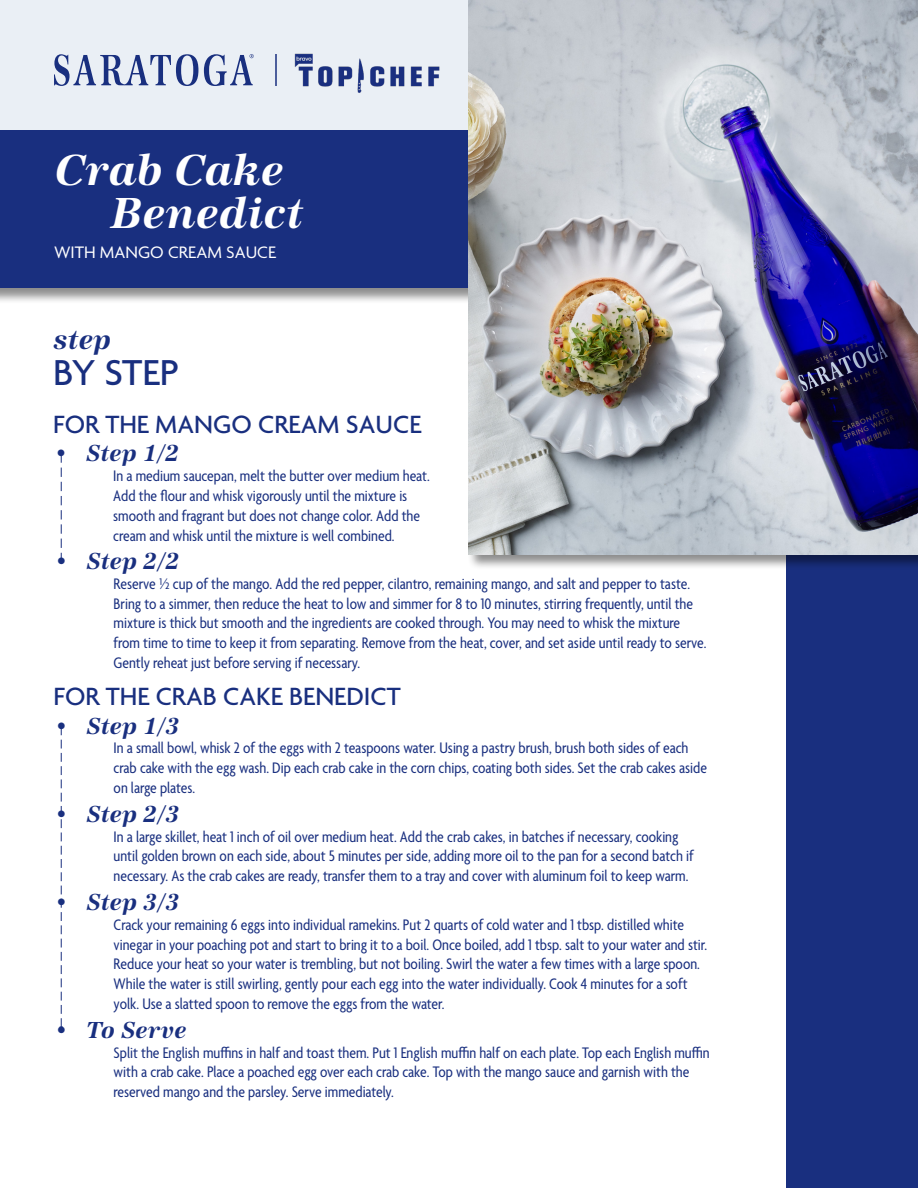
<style>
.page{position:relative;width:918px;height:1188px;background:#fff}
.page>*{position:absolute;margin:0;border:0;box-sizing:border-box;transform-origin:0 0}
.t1{font:italic 700 45px/43.5px "URW Antiqua";color:#fff}
.t2{font:500 39px "Agenda";letter-spacing:-.01em;color:#192f7f}
.t3{font:italic 700 28.5px "URW Antiqua";color:#192f7f}
.t4{font:500 27px "Agenda";color:#192f7f}
.t5{font:italic 700 24px "URW Antiqua";color:#192f7f}
.t6{font:18px "Agenda";color:#fff}
.t7{font:condensed 16.5px/19.8px "Agenda";color:#192f7f}
</style>
<div class="page">
<div style="left:0;top:0;width:551px;height:1188px;background:#eaeff5"></div>
<div style="left:294px;top:365px;width:624px;height:823px;background:#192f7f"></div>
<div style="left:0;top:138px;width:786px;height:1050px;background:#fff"></div>
<div style="left:0;top:130px;width:895px;height:174px;background:#000;opacity:.45"></div>
<div style="left:0;top:131px;width:879px;height:157px;background:#192f7f"></div>
<img style="left:294px;top:53px;width:146px;height:40px">
<svg style="left:54px;top:54px;width:144px;height:32px"></svg>
<svg style="left:204px;top:54px;width:50px;height:32px"></svg>
<div style="left:467px;top:0;width:451px;height:570px;background:#000;opacity:.45"></div>
<img style="left:468px;top:0;width:450px;height:554px">
<hr style="left:275px;top:54px;width:2px;height:32px;background:#192f7f">
<svg style="left:60px;top:453px;width:3px;height:110px"></svg>
<svg style="left:60px;top:726px;width:3px;height:302px"></svg>
<p class="t1" style="left:110px;top:149px;width:194px;text-indent:-56px">Crab Cake<br>Benedict</p>
<p class="t6" style="left:54px;top:243px;width:224px">WITH MANGO CREAM SAUCE</p>
<p class="t3" style="left:53px;top:324px;width:59px">step</p>
<p class="t2" style="left:53px;top:352px;width:127px">BY STEP</p>
<p class="t4" style="left:53px;top:409px;width:370px">FOR THE MANGO CREAM SAUCE</p>
<p class="t5" style="left:53px;top:440px;width:127px">• Step 1/2</p>
<p class="t7" style="left:113px;top:467px;width:318px">In a medium saucepan, melt the butter over medium heat.<br>Add the flour and whisk vigorously until the mixture is smooth and fragrant but does not change color. Add the cream and whisk until the mixture is well combined.</p>
<p class="t5" style="left:54px;top:548px;width:127px">• Step 2/2</p>
<p class="t7" style="left:114px;top:575px;width:594px">Reserve ½ cup of the mango. Add the red pepper, cilantro, remaining mango, and salt and pepper to taste.<br>Bring to a simmer, then reduce the heat to low and simmer for 8 to 10 minutes, stirring frequently, until the mixture is thick but smooth and the ingredients are cooked through. You may need to whisk the mixture from time to time to keep it from separating. Remove from the heat, cover, and set aside until ready to serve.<br>Gently reheat just before serving if necessary.</p>
<p class="t4" style="left:54px;top:682px;width:349px">FOR THE CRAB CAKE BENEDICT</p>
<p class="t5" style="left:54px;top:712px;width:127px">• Step 1/3</p>
<p class="t7" style="left:114px;top:739px;width:595px">In a small bowl, whisk 2 of the eggs with 2 teaspoons water. Using a pastry brush, brush both sides of each crab cake with the egg wash. Dip each crab cake in the corn chips, coating both sides. Set the crab cakes aside on large plates.</p>
<p class="t5" style="left:54px;top:801px;width:127px">• Step 2/3</p>
<p class="t7" style="left:114px;top:827px;width:582px">In a large skillet, heat 1 inch of oil over medium heat. Add the crab cakes, in batches if necessary, cooking until golden brown on each side, about 5 minutes per side, adding more oil to the pan for a second batch if necessary. As the crab cakes are ready, transfer them to a tray and cover with aluminum foil to keep warm.</p>
<p class="t5" style="left:54px;top:889px;width:127px">• Step 3/3</p>
<p class="t7" style="left:114px;top:916px;width:595px">Crack your remaining 6 eggs into individual ramekins. Put 2 quarts of cold water and 1 tbsp. distilled white vinegar in your poaching pot and start to bring it to a boil. Once boiled, add 1 tbsp. salt to your water and stir.<br>Reduce your heat so your water is trembling, but not boiling. Swirl the water a few times with a large spoon.<br>While the water is still swirling, gently pour each egg into the water individually. Cook 4 minutes for a soft yolk. Use a slatted spoon to remove the eggs from the water.</p>
<p class="t5" style="left:54px;top:1017px;width:134px">• To Serve</p>
<p class="t7" style="left:114px;top:1043px;width:597px">Split the English muffins in half and toast them. Put 1 English muffin half on each plate. Top each English muffin with a crab cake. Place a poached egg over each crab cake. Top with the mango sauce and garnish with the reserved mango and the parsley. Serve immediately.</p>
</div>
